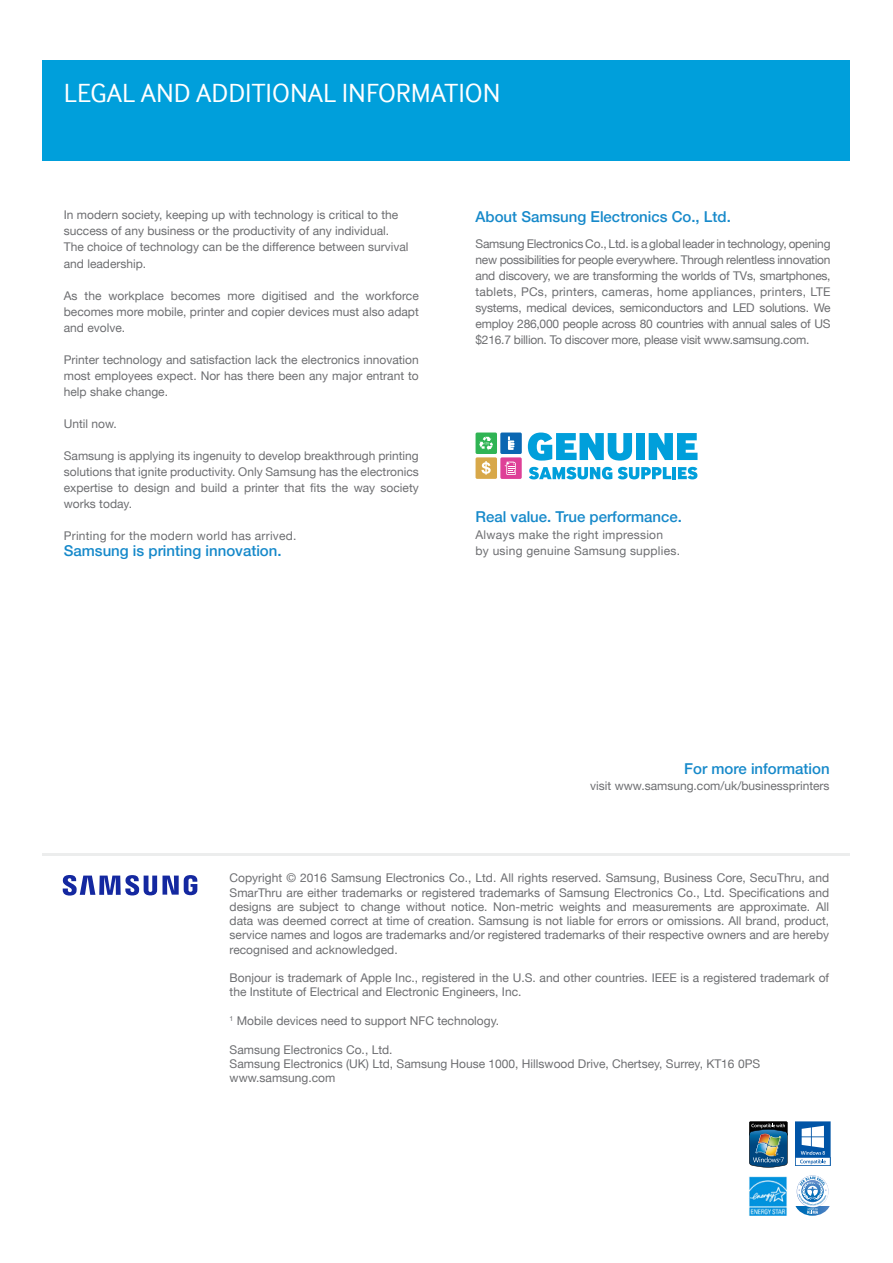
<style>
.page{position:relative;width:893px;height:1263px;background:#fff}
.page>*{position:absolute;margin:0;border:0;box-sizing:border-box;transform-origin:0 0}
.t1{font:27px "Samsung Inter Face";color:#fff}
.t2{font:500 15px "Helvetica Neue LT";color:#1689ca}
.t3{font:12px/16px "Helvetica Neue LT";color:#6d6e71;text-align:justify}
.t4{font:12px/16px "Helvetica Neue LT";letter-spacing:.02em;color:#6d6e71}
</style>
<div class="page">
<hr style="left:43px;top:853px;width:807px;height:2px;background:#eceded">
<div style="left:43px;top:60px;width:807px;height:100px;background:#009fdb"></div>
<div style="left:500px;top:432px;width:22px;height:22px;background:#0b67b2;border-radius:2px"></div>
<svg style="left:508px;top:436px;width:7px;height:14px"></svg>
<div style="left:476px;top:432px;width:21px;height:22px;background:#30b454;border-radius:2px"></div>
<svg style="left:479px;top:437px;width:14px;height:13px"></svg>
<div style="left:476px;top:457px;width:21px;height:22px;background:#d8a849;border-radius:2px"></div>
<svg style="left:481px;top:461px;width:10px;height:14px"></svg>
<div style="left:500px;top:457px;width:22px;height:22px;background:#de4097;border-radius:2px"></div>
<svg style="left:504px;top:461px;width:12px;height:14px"></svg>
<svg style="left:528px;top:432px;width:104px;height:29px"></svg>
<div style="left:636px;top:433px;width:9px;height:27px;background:#009fdb"></div>
<svg style="left:649px;top:433px;width:48px;height:27px"></svg>
<svg style="left:529px;top:467px;width:83px;height:12px"></svg>
<svg style="left:618px;top:467px;width:53px;height:12px"></svg>
<hr style="left:672px;top:467px;width:4px;height:12px;background:#009fdb">
<svg style="left:678px;top:467px;width:19px;height:12px"></svg>
<svg style="left:795px;top:1176px;width:35px;height:40px"></svg>
<img style="left:749px;top:1176px;width:38px;height:40px">
<svg style="left:749px;top:1121px;width:39px;height:46px;background:#3d6375"></svg>
<svg style="left:795px;top:1121px;width:36px;height:45px"></svg>
<svg style="left:63px;top:875px;width:134px;height:20px"></svg>
<h1 class="t1" style="left:64px;top:78px;width:438px">LEGAL AND ADDITIONAL INFORMATION</h1>
<p class="t3" style="left:64px;top:207px;width:346px;text-align:left">In modern society, keeping up with technology is critical to the success of any business or the productivity of any individual.<br>The choice of technology can be the difference between survival and leadership.</p>
<p class="t3" style="left:64px;top:287px;width:357px">As the workplace becomes more digitised and the workforce becomes more mobile, printer and copier devices must also adapt and evolve.</p>
<p class="t3" style="left:64px;top:351px;width:357px">Printer technology and satisfaction lack the electronics innovation most employees expect. Nor has there been any major entrant to help shake change.</p>
<p class="t3" style="left:64px;top:416px;width:55px">Until now.</p>
<p class="t3" style="left:64px;top:448px;width:357px">Samsung is applying its ingenuity to develop breakthrough printing solutions that ignite productivity. Only Samsung has the electronics expertise to design and build a printer that fits the way society works today.</p>
<p class="t4" style="left:64px;top:528px;width:234px">Printing for the modern world has arrived.</p>
<p class="t2" style="left:64px;top:542px;width:219px">Samsung is printing innovation.</p>
<p class="t2" style="left:476px;top:207px;width:257px">About Samsung Electronics Co., Ltd.</p>
<p class="t3" style="left:476px;top:236px;width:357px">Samsung Electronics Co., Ltd. is a global leader in technology, opening new possibilities for people everywhere. Through relentless innovation and discovery, we are transforming the worlds of TVs, smartphones, tablets, PCs, printers, cameras, home appliances, printers, LTE systems, medical devices, semiconductors and LED solutions. We employ 286,000 people across 80 countries with annual sales of US $216.7 billion. To discover more, please visit www.samsung.com.</p>
<p class="t2" style="left:476px;top:508px;width:208px">Real value. True performance.</p>
<p class="t4" style="left:476px;top:526px;width:206px">Always make the right impression<br>by using genuine Samsung supplies.</p>
<p class="t2" style="left:684px;top:759px;width:147px">For more information</p>
<p class="t3" style="left:590px;top:778px;width:241px">visit www.samsung.com/uk/businessprinters</p>
<p class="t3" style="left:230px;top:871px;width:601px;line-height:14.2px">Copyright © 2016 Samsung Electronics Co., Ltd. All rights reserved. Samsung, Business Core, SecuThru, and SmarThru are either trademarks or registered trademarks of Samsung Electronics Co., Ltd. Specifications and designs are subject to change without notice. Non-metric weights and measurements are approximate. All data was deemed correct at time of creation. Samsung is not liable for errors or omissions. All brand, product, service names and logos are trademarks and/or registered trademarks of their respective owners and are hereby recognised and acknowledged.</p>
<p class="t3" style="left:230px;top:970px;width:601px;line-height:14.2px">Bonjour is trademark of Apple Inc., registered in the U.S. and other countries. IEEE is a registered trademark of the Institute of Electrical and Electronic Engineers, Inc.</p>
<p class="t3" style="left:230px;top:1012px;width:271px"><sup>1</sup> Mobile devices need to support NFC technology.</p>
<p class="t3" style="left:230px;top:1042px;width:532px;line-height:14.2px;text-align:left">Samsung Electronics Co., Ltd.<br>Samsung Electronics (UK) Ltd, Samsung House 1000, Hillswood Drive, Chertsey, Surrey, KT16 0PS www.samsung.com</p>
</div>
